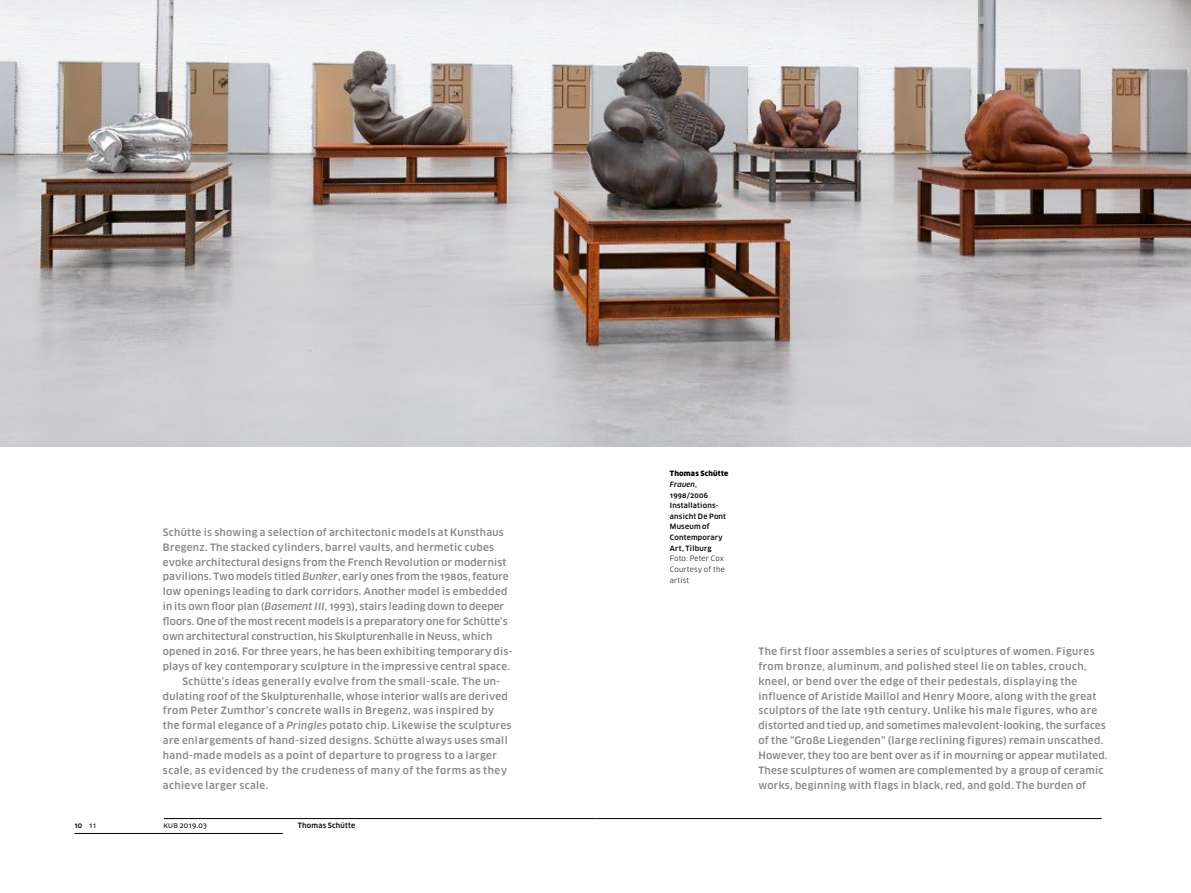
<style>
.page{position:relative;width:1191px;height:893px;background:#fff}
.page>*{position:absolute;margin:0;border:0;box-sizing:border-box;transform-origin:0 0}
.t1{font:500 10.05px/14.9px "Clan Pro";letter-spacing:.03em;color:#878787}
.t2{font:500 10.05px "Clan Pro";letter-spacing:.01em;color:#878787}
.t3{font:500 10.05px "Clan Pro";letter-spacing:.05em;color:#878787}
.t4{font:500 7.2px/10.6px "Clan Pro";letter-spacing:.03em;color:#000}
.t5{font:7.2px/10.6px "Clan Pro";letter-spacing:.025em;color:#000;text-align:justify}
.t6{font:7.2px "Clan Pro News";letter-spacing:.025em;color:#000}
.s1{font-style:italic}
.s2{font-family:"Clan Pro News";font-weight:400}
.s3{font-weight:900}
</style>
<div class="page">
<img style="left:0;top:0;width:1191px;height:446px">
<hr style="left:164px;top:818px;width:431px;height:1px;background:#000">
<hr style="left:74px;top:833px;width:209px;height:1px;background:#000">
<hr style="left:595px;top:818px;width:506px;height:1px;background:#000">
<p class="t1" style="left:163px;top:525px;width:342px">Schütte is showing a selection of architectonic models at Kunsthaus</p>
<p class="t1" style="left:163px;top:540px;width:333px">Bregenz. The stacked cylinders, barrel vaults, and hermetic cubes</p>
<p class="t1" style="left:163px;top:554px;width:345px">evoke architectural designs from the French Revolution or modernist</p>
<p class="t2" style="left:163px;top:571px;width:347px">pavilions. Two models titled <span class="s1">Bunker</span>, early ones from the 1980s, feature</p>
<p class="t1" style="left:163px;top:584px;width:346px">low openings leading to dark corridors. Another model is embedded</p>
<p class="t2" style="left:163px;top:601px;width:343px">in its own floor plan (<span class="s1">Basement III</span>, 1993), stairs leading down to deeper</p>
<p class="t2" style="left:163px;top:615px;width:346px">floors. One of the most recent models is a preparatory one for Schütte’s</p>
<p class="t2" style="left:163px;top:630px;width:331px">own architectural construction, his Skulpturenhalle in Neuss, which</p>
<p class="t1" style="left:163px;top:644px;width:351px">opened in 2016. For three years, he has been exhibiting temporary dis-</p>
<p class="t1" style="left:163px;top:659px;width:348px">plays of key contemporary sculpture in the impressive central space.</p>
<p class="t1" style="left:182px;top:674px;width:319px">Schütte’s ideas generally evolve from the small-scale. The un-</p>
<p class="t1" style="left:163px;top:688px;width:346px">dulating roof of the Skulpturenhalle, whose interior walls are derived</p>
<p class="t1" style="left:163px;top:703px;width:333px">from Peter Zumthor’s concrete walls in Bregenz, was inspired by</p>
<p class="t1" style="left:163px;top:718px;width:350px">the formal elegance of a <span class="s1">Pringles</span> potato chip. Likewise the sculptures</p>
<p class="t1" style="left:163px;top:733px;width:346px">are enlargements of hand-sized designs. Schütte always uses small</p>
<p class="t1" style="left:163px;top:748px;width:335px">hand-made models as a point of departure to progress to a larger</p>
<p class="t3" style="left:163px;top:764px;width:346px">scale, as evidenced by the crudeness of many of the forms as they</p>
<p class="t1" style="left:163px;top:778px;width:107px">achieve larger scale.</p>
<p class="t4" style="left:74px;top:820px;width:23px">10 <span class="s2">11</span></p>
<p class="t6" style="left:163px;top:821px;width:45px">KUB 2019.03</p>
<p class="t4" style="left:298px;top:820px;width:59px">Thomas Schütte</p>
<p class="t4" style="left:670px;top:468px;width:60px"><span class="s3">Thomas Schütte<br></span><span class="s1">Frauen</span>,<br>1998/2006<br>Installations&shy;ansicht De Pont<br>Museum of<br>Contemporary<br>Art, Tilburg</p>
<p class="t5" style="left:670px;top:553px;width:56px">Foto: Peter Cox Courtesy of the artist</p>
<p class="t1" style="left:758px;top:644px;width:351px">The first floor assembles a series of sculptures of women. Figures from bronze, aluminum, and polished steel lie on tables, crouch, kneel, or bend over the edge of their pedestals, displaying the influence of Aristide Maillol and Henry Moore, along with the great sculptors of the late 19th century. Unlike his male figures, who are distorted and tied up, and sometimes malevolent-looking, the surfaces of the “Große Liegenden” (large reclining figures) remain unscathed.<br>However, they too are bent over as if in mourning or appear mutilated.<br>These sculptures of women are complemented by a group of ceramic works, beginning with flags in black, red, and gold. The burden of</p>
</div>
